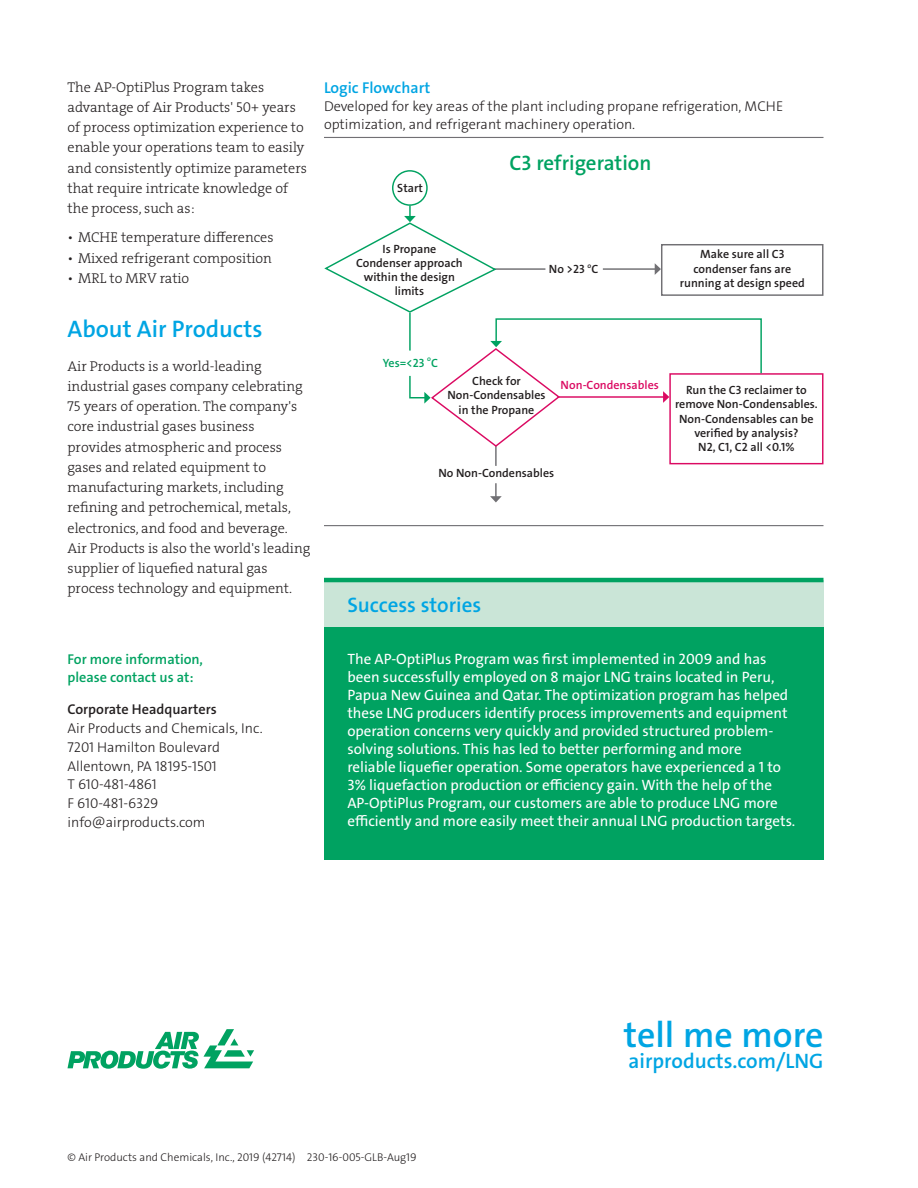
<style>
.page{position:relative;width:918px;height:1188px;background:#fff}
.page>*{position:absolute;margin:0;border:0;box-sizing:border-box;transform-origin:0 0}
.t1{font:600 36px "The Sans LF";color:#00a5e3}
.Body_copy{font:600 24px "The Sans LF";color:#00a5e3}
.t2{font:600 21px "The Sans LF";color:#00a5e3}
.Table_figure_headlin{font:600 21px "The Sans LF";color:#00a261}
.Table_figure_headlin-2{font:600 15.75px "The Sans LF";color:#00a5e3}
.t3{font:15px/18px "The Sans LF";color:#fff}
.Body_copy-2{font:14.25px/20.2px "The Serif LP3 Lig";color:#231f20}
.Address{font:300 14.25px/18.8px "The Sans LF";color:#231f20}
.Table_figure_headlin-3{font:300 14.25px/18px "The Sans LF";color:#231f20}
.For_more_info{font:600 14.25px/18px "The Sans LF";color:#00a261}
.Address_header{font:600 14.25px "The Sans LF";color:#231f20}
.t4{font:600 12px/14.2px "The Sans LF";color:#231f20;text-align:center}
.t5{font:600 12px "The Sans LF";color:#db0a62}
.t6{font:600 12px "The Sans LF";color:#00a261}
.Copyright{font:300 11.25px "The Sans LF";color:#231f20}
.t7{font:600 7.05px "The Sans LF";color:#00a261}
.t8{font:600 7.05px "The Sans LF";color:#231f20}
</style>
<div class="page">
<hr style="left:324px;top:137px;width:500px;height:1px;background:#717074">
<hr style="left:528px;top:396px;width:136px;height:2px;background:#db0a62">
<svg style="left:663px;top:391px;width:6px;height:12px"></svg>
<hr style="left:495px;top:446px;width:2px;height:20px;background:#717074">
<hr style="left:487px;top:268px;width:58px;height:2px;background:#717074">
<svg style="left:490px;top:483px;width:12px;height:19px"></svg>
<div style="left:392px;top:170px;width:36px;height:36px;border:1px solid #00a261;border-radius:50%"></div>
<div style="left:661px;top:244px;width:162px;height:52px;border:1px solid #717074"></div>
<div style="left:669px;top:373px;width:154px;height:91px;border:1px solid #db0a62"></div>
<div style="left:326px;top:223px;width:169px;height:89px;background:#fff;border-radius:50%"></div>
<div style="left:432px;top:349px;width:127px;height:97px;background:#fff;border-radius:50%"></div>
<hr style="left:603px;top:268px;width:52px;height:2px;background:#717074">
<svg style="left:655px;top:263px;width:6px;height:12px"></svg>
<svg style="left:404px;top:206px;width:12px;height:16px"></svg>
<svg style="left:490px;top:318px;width:273px;height:57px"></svg>
<hr style="left:409px;top:313px;width:2px;height:38px;background:#00a261">
<svg style="left:409px;top:375px;width:22px;height:29px"></svg>
<hr style="left:324px;top:525px;width:500px;height:1px;background:#717074">
<svg style="left:68px;top:1029px;width:186px;height:40px"></svg>
<div style="left:324px;top:580px;width:500px;height:50px;background:#cae5d7"></div>
<div style="left:324px;top:627px;width:500px;height:232px;background:#00a261"></div>
<hr style="left:324px;top:578px;width:500px;height:4px;background:#00a261">
<p class="Body_copy-2" style="left:68px;top:77px;width:241px">The AP-OptiPlus Program takes advantage of Air Products' 50+ years of process optimization experience to enable your operations team to easily and consistently optimize parameters that require intricate knowledge of the process, such as:</p>
<p class="Body_copy-2" style="left:68px;top:227px;width:208px">• MCHE temperature differences</p>
<p class="Body_copy-2" style="left:68px;top:248px;width:206px">• Mixed refrigerant composition</p>
<p class="Body_copy-2" style="left:68px;top:268px;width:123px">• MRL to MRV ratio</p>
<p class="Body_copy" style="left:68px;top:313px;width:197px">About Air Products</p>
<p class="Body_copy-2" style="left:68px;top:356px;width:244px">Air Products is a world-leading industrial gases company celebrating 75 years of operation. The company's core industrial gases business provides atmospheric and process gases and related equipment to manufacturing markets, including refining and petrochemical, metals, electronics, and food and beverage.<br>Air Products is also the world's leading supplier of liquefied natural gas process technology and equipment.</p>
<p class="Table_figure_headlin-2" style="left:324px;top:77px;width:108px">Logic Flowchart</p>
<p class="Table_figure_headlin-3" style="left:324px;top:98px;width:461px">Developed for key areas of the plant including propane refrigeration, MCHE optimization, and refrigerant machinery operation.</p>
<p class="t4" style="left:397px;top:180px;width:27px">Start</p>
<p class="t4" style="left:356px;top:241px;width:108px">Is Propane<br>Condenser approach within the design limits</p>
<p class="Table_figure_headlin" style="left:510px;top:150px;width:143px">C3 refrigeration</p>
<p class="t4" style="left:549px;top:262px;width:38px">No &gt;23</p>
<p class="t8" style="left:588px;top:261px;width:5px">o</p>
<p class="t4" style="left:591px;top:262px;width:8px">C</p>
<p class="t4" style="left:680px;top:247px;width:127px">Make sure all C3 condenser fans are running at design speed</p>
<p class="t6" style="left:383px;top:355px;width:43px">Yes=&lt;23</p>
<p class="t7" style="left:427px;top:354px;width:5px">o</p>
<p class="t6" style="left:431px;top:355px;width:8px">C</p>
<p class="t4" style="left:447px;top:374px;width:100px">Check for<br>Non-Condensables in the Propane</p>
<p class="t5" style="left:561px;top:378px;width:100px">Non-Condensables</p>
<p class="t4" style="left:438px;top:466px;width:117px">No Non-Condensables</p>
<p class="t4" style="left:675px;top:383px;width:144px">Run the C3 reclaimer to remove Non-Condensables.<br>Non-Condensables can be verified by analysis?</p>
<p class="t4" style="left:698px;top:440px;width:98px">N2, C1, C2 all &lt;0.1%</p>
<p class="t2" style="left:347px;top:591px;width:135px">Success stories</p>
<p class="For_more_info" style="left:68px;top:651px;width:137px">For more information, please contact us at:</p>
<p class="Address_header" style="left:68px;top:701px;width:151px">Corporate Headquarters</p>
<p class="Address" style="left:68px;top:719px;width:197px">Air Products and Chemicals, Inc.<br>7201 Hamilton Boulevard<br>Allentown, PA 18195-1501<br>T 610-481-4861<br>F 610-481-6329 info@airproducts.com</p>
<p class="t3" style="left:347px;top:651px;width:449px">The AP-OptiPlus Program was first implemented in 2009 and has been successfully employed on 8 major LNG trains located in Peru, Papua New Guinea and Qatar. The optimization program has helped these LNG producers identify process improvements and equipment operation concerns very quickly and provided structured problem&shy;solving solutions. This has led to better performing and more<br>reliable liquefier operation. Some operators have experienced a 1 to 3% liquefaction production or efficiency gain. With the help of the AP-OptiPlus Program, our customers are able to produce LNG more efficiently and more easily meet their annual LNG production targets.</p>
<p class="t1" style="left:624px;top:1012px;width:201px">tell me more</p>
<p class="t2" style="left:629px;top:1048px;width:196px">airproducts.com/LNG</p>
<p class="Copyright" style="left:68px;top:1150px;width:351px">© Air Products and Chemicals, Inc., 2019 (42714) 230-16-005-GLB-Aug19</p>
</div>
